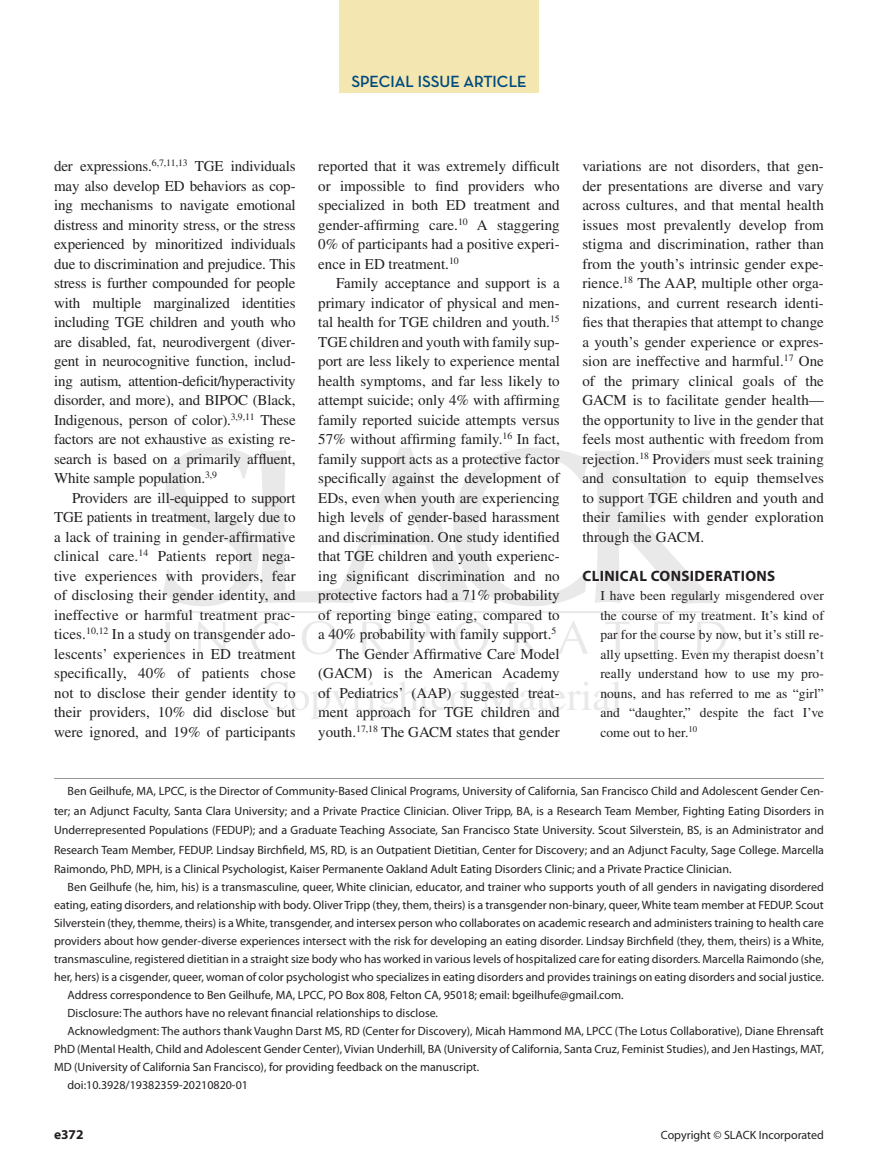
<style>
.page{position:relative;width:878px;height:1175px;background:#fff}
.page>*{position:absolute;margin:0;border:0;box-sizing:border-box;transform-origin:0 0}
.t1{font:41.85px "Times";color:#231f20}
.department{font:700 16.5px "Neutraface Display";color:#004a7f}
.Body_text{font:15px/19.5px "Times";color:#231f20;text-align:justify}
.subhead1{font:700 15px "Myriad Pro";letter-spacing:.025em;color:#231f20}
.quote{font:13.5px/19.5px "Times";letter-spacing:.005em;color:#231f20;text-align:justify}
.runningFoot{font:700 13.5px "Myriad";color:#231f20}
.author_info2{font:12px/18px "Myriad Pro";color:#231f20;text-align:justify}
.author_info1{font:12px/19.5px "Myriad Pro";color:#231f20;text-align:justify}
.t2{font:12px "Myriad";color:#231f20}
</style>
<div class="page">
<div style="left:339px;top:0;width:200px;height:92px;background:#f3e6b0"></div>
<hr style="left:54px;top:778px;width:770px;height:1px;background:#939598">
<svg style="left:163px;top:447px;width:554px;height:159px"></svg>
<svg style="left:166px;top:622px;width:4px;height:32px"></svg>
<svg style="left:198px;top:622px;width:27px;height:32px"></svg>
<svg style="left:251px;top:621px;width:28px;height:33px"></svg>
<svg style="left:302px;top:621px;width:35px;height:33px"></svg>
<svg style="left:362px;top:622px;width:23px;height:32px"></svg>
<svg style="left:410px;top:622px;width:20px;height:32px"></svg>
<svg style="left:453px;top:621px;width:35px;height:33px"></svg>
<svg style="left:514px;top:622px;width:23px;height:32px"></svg>
<svg style="left:559px;top:621px;width:29px;height:33px"></svg>
<svg style="left:605px;top:622px;width:24px;height:32px"></svg>
<svg style="left:654px;top:622px;width:17px;height:31px"></svg>
<svg style="left:697px;top:622px;width:29px;height:31px"></svg>
<hr style="left:160px;top:611px;width:558px;height:2px;background:#231f20">
<p class="department" style="left:351px;top:72px;width:177px">SPECIAL ISSUE ARTICLE</p>
<p class="Body_text" style="left:54px;top:156px;width:243px">der expressions.<sup>6,7,11,13</sup> TGE individuals may also develop ED behaviors as cop&shy;ing mechanisms to navigate emotional distress and minority stress, or the stress experienced by minoritized individuals due to discrimination and prejudice. This stress is further compounded for people with multiple marginalized identities including TGE children and youth who are disabled, fat, neurodivergent (diver&shy;gent in neurocognitive function, includ&shy;ing autism, attention-deficit/hyperactivity disorder, and more), and BIPOC (Black, Indigenous, person of color).<sup>3,9,11</sup> These factors are not exhaustive as existing re&shy;search is based on a primarily affluent, White sample population.<sup>3,9</sup></p>
<p class="Body_text" style="left:54px;top:488px;width:243px;text-indent:18px">Providers are ill-equipped to support TGE patients in treatment, largely due to a lack of training in gender-affirmative clinical care.<sup>14</sup> Patients report nega&shy;tive experiences with providers, fear of disclosing their gender identity, and ineffective or harmful treatment prac&shy;tices.<sup>10,12</sup> In a study on transgender ado&shy;lescents’ experiences in ED treatment specifically, 40% of patients chose not to disclose their gender identity to their providers, 10% did disclose but were ignored, and 19% of participants</p>
<p class="Body_text" style="left:318px;top:156px;width:243px">reported that it was extremely difficult or impossible to find providers who specialized in both ED treatment and gender-affirming care.<sup>10</sup> A staggering 0% of participants had a positive experi&shy;ence in ED treatment.<sup>10</sup></p>
<p class="Body_text" style="left:318px;top:273px;width:243px;text-indent:18px">Family acceptance and support is a primary indicator of physical and men&shy;tal health for TGE children and youth.<sup>15<br></sup>TGE children and youth with family sup&shy;port are less likely to experience mental health symptoms, and far less likely to attempt suicide; only 4% with affirming family reported suicide attempts versus 57% without affirming family.<sup>16</sup> In fact, family support acts as a protective factor specifically against the development of EDs, even when youth are experiencing high levels of gender-based harassment and discrimination. One study identified that TGE children and youth experienc&shy;ing significant discrimination and no protective factors had a 71% probability of reporting binge eating, compared to a 40% probability with family support.<sup>5</sup></p>
<p class="Body_text" style="left:318px;top:644px;width:243px;text-indent:18px">The Gender Affirmative Care Model (GACM) is the American Academy of Pediatrics’ (AAP) suggested treat&shy;ment approach for TGE children and youth.<sup>17,18</sup> The GACM states that gender</p>
<p class="Body_text" style="left:582px;top:156px;width:243px">variations are not disorders, that gen&shy;der presentations are diverse and vary across cultures, and that mental health issues most prevalently develop from stigma and discrimination, rather than from the youth’s intrinsic gender expe&shy;rience.<sup>18</sup> The AAP, multiple other orga&shy;nizations, and current research identi&shy;fies that therapies that attempt to change a youth’s gender experience or expres&shy;sion are ineffective and harmful.<sup>17</sup> One of the primary clinical goals of the GACM is to facilitate gender health— the opportunity to live in the gender that feels most authentic with freedom from rejection.<sup>18</sup> Providers must seek training and consultation to equip themselves to support TGE children and youth and their families with gender exploration through the GACM.</p>
<p class="subhead1" style="left:582px;top:567px;width:194px">CLINICAL CONSIDERATIONS</p>
<p class="quote" style="left:600px;top:586px;width:225px">I have been regularly misgendered over the course of my treatment. It’s kind of par for the course by now, but it’s still re&shy;ally upsetting. Even my therapist doesn’t really understand how to use my pro&shy;nouns, and has referred to me as “girl” and “daughter,” despite the fact I’ve come out to her.<sup>10</sup></p>
<h1 class="t1" style="left:262px;top:672px;width:362px">Copyrighted Material</h1>
<p class="author_info1" style="left:54px;top:781px;width:771px;text-indent:14px">Ben Geilhufe, MA, LPCC, is the Director of Community-Based Clinical Programs, University of California, San Francisco Child and Adolescent Gender Cen&shy;ter; an Adjunct Faculty, Santa Clara University; and a Private Practice Clinician. Oliver Tripp, BA, is a Research Team Member, Fighting Eating Disorders in Underrepresented Populations (FEDUP); and a Graduate Teaching Associate, San Francisco State University. Scout Silverstein, BS, is an Administrator and Research Team Member, FEDUP. Lindsay Birchfield, MS, RD, is an Outpatient Dietitian, Center for Discovery; and an Adjunct Faculty, Sage College. Marcella Raimondo, PhD, MPH, is a Clinical Psychologist, Kaiser Permanente Oakland Adult Eating Disorders Clinic; and a Private Practice Clinician.</p>
<p class="author_info2" style="left:54px;top:878px;width:771px;text-indent:14px">Ben Geilhufe (he, him, his) is a transmasculine, queer, White clinician, educator, and trainer who supports youth of all genders in navigating disordered eating, eating disorders, and relationship with body. Oliver Tripp (they, them, theirs) is a transgender non-binary, queer, White team member at FEDUP. Scout Silverstein (they, themme, theirs) is a White, transgender, and intersex person who collaborates on academic research and administers training to health care providers about how gender-diverse experiences intersect with the risk for developing an eating disorder. Lindsay Birchfield (they, them, theirs) is a White, transmasculine, registered dietitian in a straight size body who has worked in various levels of hospitalized care for eating disorders. Marcella Raimondo (she, her, hers) is a cisgender, queer, woman of color psychologist who specializes in eating disorders and provides trainings on eating disorders and social justice.</p>
<p class="author_info2" style="left:68px;top:986px;width:557px">Address correspondence to Ben Geilhufe, MA, LPCC, PO Box 808, Felton CA, 95018; email: bgeilhufe@gmail.com.</p>
<p class="author_info2" style="left:68px;top:1004px;width:372px">Disclosure: The authors have no relevant financial relationships to disclose.</p>
<p class="author_info2" style="left:54px;top:1022px;width:771px;text-indent:14px">Acknowledgment: The authors thank Vaughn Darst MS, RD (Center for Discovery), Micah Hammond MA, LPCC (The Lotus Collaborative), Diane Ehrensaft PhD (Mental Health, Child and Adolescent Gender Center), Vivian Underhill, BA (University of California, Santa Cruz, Feminist Studies), and Jen Hastings, MAT, MD (University of California San Francisco), for providing feedback on the manuscript.</p>
<p class="author_info2" style="left:68px;top:1076px;width:182px">doi:10.3928/19382359-20210820-01</p>
<p class="runningFoot" style="left:54px;top:1127px;width:31px">e372</p>
<p class="t2" style="left:661px;top:1129px;width:164px">Copyright © SLACK Incorporated</p>
</div>
